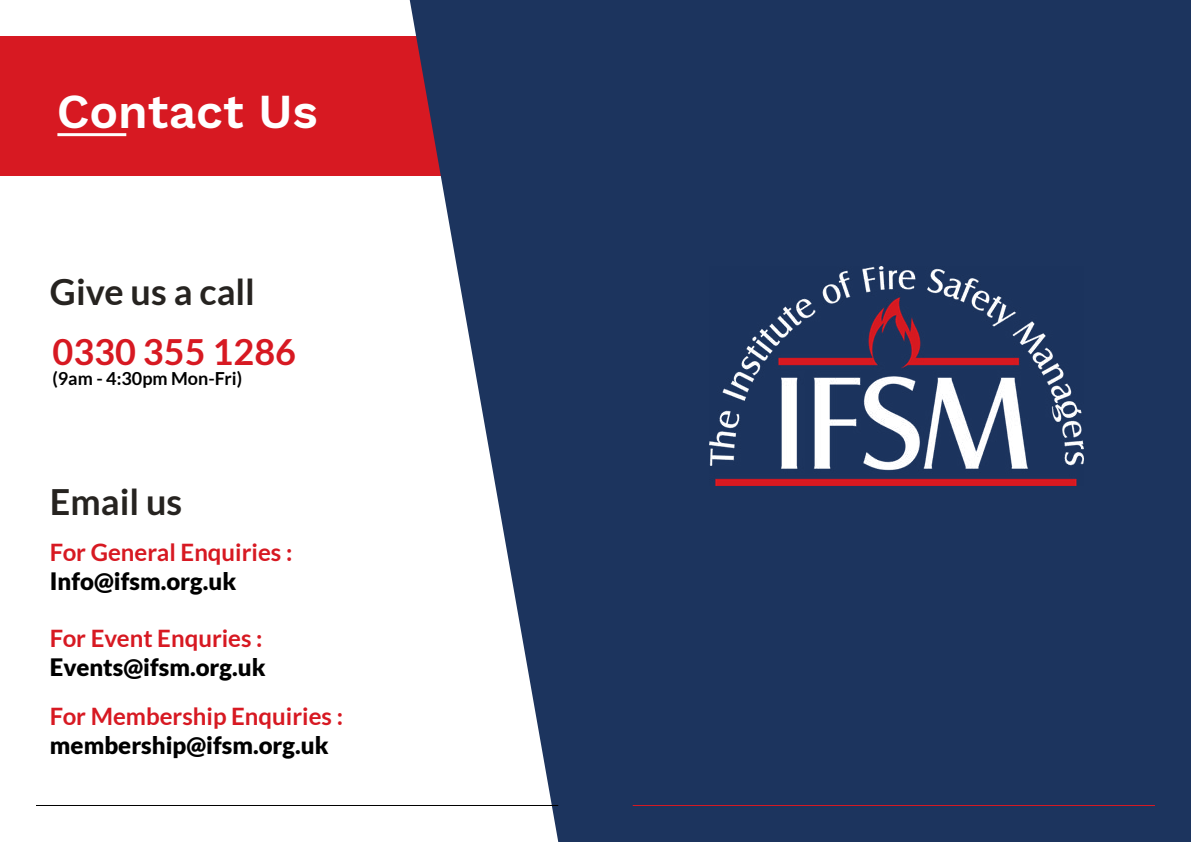
<style>
.page{position:relative;width:1191px;height:842px;background:#fff}
.page>*{position:absolute;margin:0;border:0;box-sizing:border-box;transform-origin:0 0}
.t1{font:48px "Work Sans";color:#fff}
.t2{font:700 36px "Lato";color:#262320}
.t3{font:700 36px "Lato";color:#d71922}
.t4{font:700 24px "Lato";color:#d71922}
.t5{font:900 24px "Lato";color:#000}
.t6{font:700 18px "Lato";color:#000}
</style>
<div class="page">
<div style="left:0;top:36px;width:442px;height:139px;background:#d71922"></div>
<svg style="left:410px;top:0;width:185px;height:842px;fill:#1c345e"></svg>
<hr style="left:36px;top:805px;width:522px;height:1px;background:#000">
<hr style="left:57px;top:133px;width:69px;height:3px;background:#fff">
<div style="left:595px;top:0;width:596px;height:842px;background:#1c345e"></div>
<hr style="left:632px;top:805px;width:523px;height:1px;background:#d71922">
<img style="left:709px;top:266px;width:374px;height:220px">
<h1 class="t1" style="left:57px;top:75px;width:263px">Contact Us</h1>
<h2 class="t2" style="left:50px;top:271px;width:206px">Give us a call</h2>
<h2 class="t3" style="left:52px;top:331px;width:245px">0330 355 1286</h2>
<p class="t6" style="left:52px;top:368px;width:191px">(9am - 4:30pm Mon-Fri)</p>
<h2 class="t2" style="left:50px;top:481px;width:134px">Email us</h2>
<p class="t4" style="left:50px;top:538px;width:244px">For General Enquiries :</p>
<p class="t5" style="left:50px;top:567px;width:188px">Info@ifsm.org.uk</p>
<p class="t4" style="left:50px;top:625px;width:214px">For Event Enquries :</p>
<p class="t5" style="left:50px;top:653px;width:217px">Events@ifsm.org.uk</p>
<p class="t4" style="left:50px;top:702px;width:294px">For Membership Enquiries :</p>
<p class="t5" style="left:50px;top:731px;width:280px">membership@ifsm.org.uk</p>
</div>
